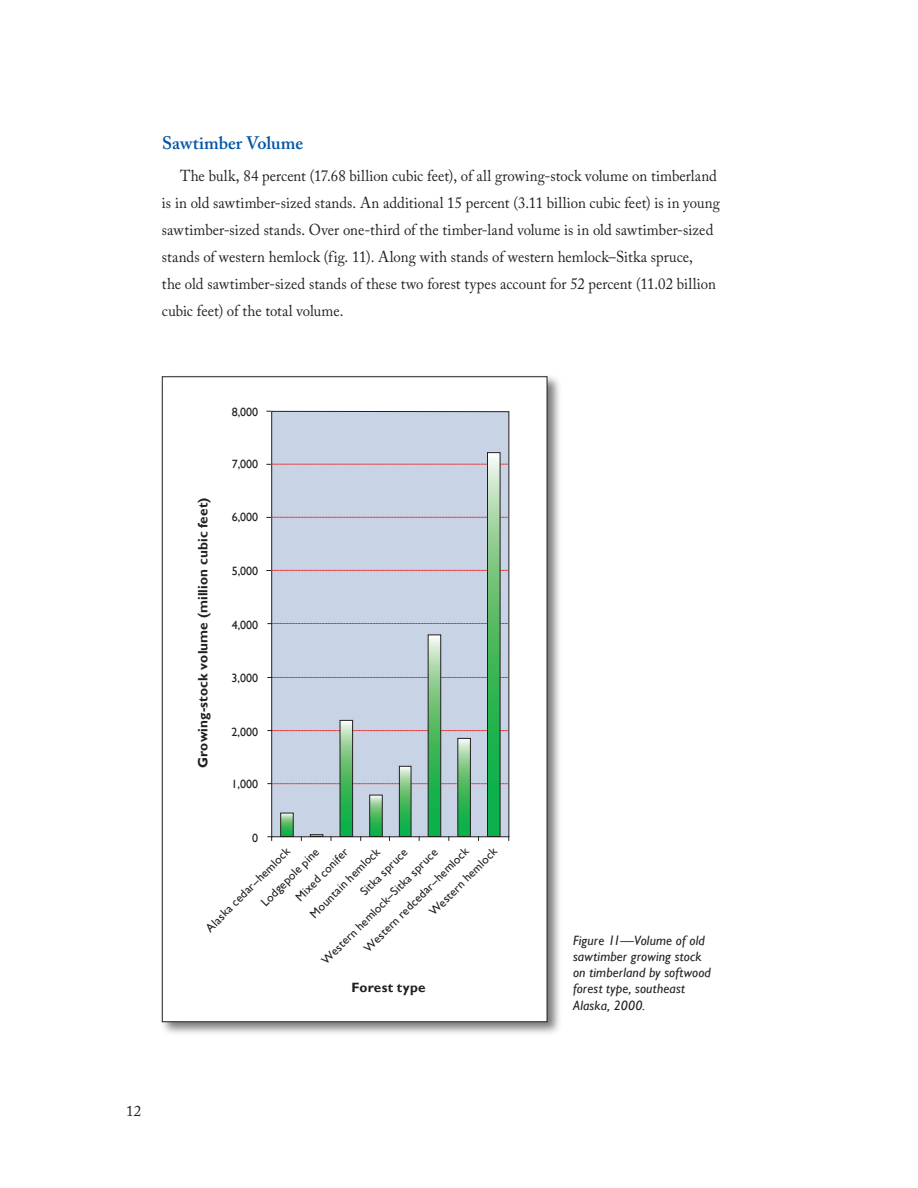
<style>
.page{position:relative;width:918px;height:1188px;background:#fff}
.page>*{position:absolute;margin:0;border:0;box-sizing:border-box;transform-origin:0 0}
.t1{font:600 18px "Adobe Caslon Pro";color:#0055a4}
.t2{font:15.75px/27px "Adobe Caslon Pro";letter-spacing:.005em;color:#231f20;scale:.94 1}
.t3{font:15px "Adobe Caslon Pro";color:#231f20}
.t4{font:italic 13.5px/16.2px "Gill Sans";letter-spacing:.015em;color:#231f20}
.t5{font:700 13.5px "Gill Sans";letter-spacing:.01em;color:#231f20}
.t6{font:12px/19.8px "Gill Sans";color:#231f20}
</style>
<div class="page">
<div style="left:158px;top:373px;width:405px;height:665px;background:#231f20;opacity:.6"></div>
<div style="left:162px;top:377px;width:385px;height:645px;background:#fff"></div>
<div style="left:272px;top:411px;width:237px;height:426px;background:#c8d4e5"></div>
<svg style="left:266px;top:452px;width:244px;height:389px"></svg>
<p class="t1" style="left:162px;top:132px;width:143px">Sawtimber Volume</p>
<p class="t2" style="left:162px;top:162px;width:595px;text-indent:18px">The bulk, 84 percent (17.68 billion cubic feet), of all growing-stock volume on timberland is in old sawtimber-sized stands. An additional 15 percent (3.11 billion cubic feet) is in young sawtimber-sized stands. Over one-third of the timber-land volume is in old sawtimber-sized stands of western hemlock (fig. 11). Along with stands of western hemlock–Sitka spruce,<br>the old sawtimber-sized stands of these two forest types account for 52 percent (11.02 billion cubic feet) of the total volume.</p>
<p class="t6" style="left:232px;top:402px;width:28px">8,000</p>
<p class="t5" style="left:195px;top:768px;width:272px;rotate:-90deg">Growing-stock volume (million cubic feet)</p>
<p class="t6" style="left:232px;top:454px;width:28px">7,000</p>
<p class="t6" style="left:232px;top:508px;width:28px">6,000</p>
<p class="t6" style="left:232px;top:561px;width:28px">5,000</p>
<p class="t6" style="left:232px;top:615px;width:28px">4,000</p>
<p class="t6" style="left:232px;top:668px;width:28px">3,000</p>
<p class="t6" style="left:232px;top:722px;width:28px">2,000</p>
<p class="t6" style="left:232px;top:774px;width:28px">1,000</p>
<p class="t6" style="left:252px;top:828px;width:8px">0</p>
<p class="t6" style="left:359px;top:943px;width:144px;rotate:-45deg">Western redcedar–hemlock</p>
<p class="t6" style="left:201px;top:923px;width:115px;rotate:-45deg">Alaska cedar–hemlock</p>
<p class="t6" style="left:425px;top:906px;width:92px;rotate:-45deg">Western hemlock</p>
<p class="t6" style="left:341px;top:873px;width:63px;text-indent:-52px;rotate:-45deg">Mountain hemlock<br>Sitka spruce</p>
<p class="t6" style="left:291px;top:892px;width:71px;rotate:-45deg">Mixed conifer</p>
<p class="t6" style="left:256px;top:897px;width:78px;rotate:-45deg">Lodgepole pine</p>
<p class="t6" style="left:317px;top:955px;width:160px;rotate:-45deg">Western hemlock–Sitka spruce</p>
<p class="t5" style="left:351px;top:979px;width:76px">Forest type</p>
<p class="t4" style="left:573px;top:932px;width:139px">Figure 11—Volume of old sawtimber growing stock on timberland by softwood forest type, southeast<br>Alaska, 2000.</p>
<p class="t3" style="left:126px;top:1102px;width:17px">12</p>
</div>
